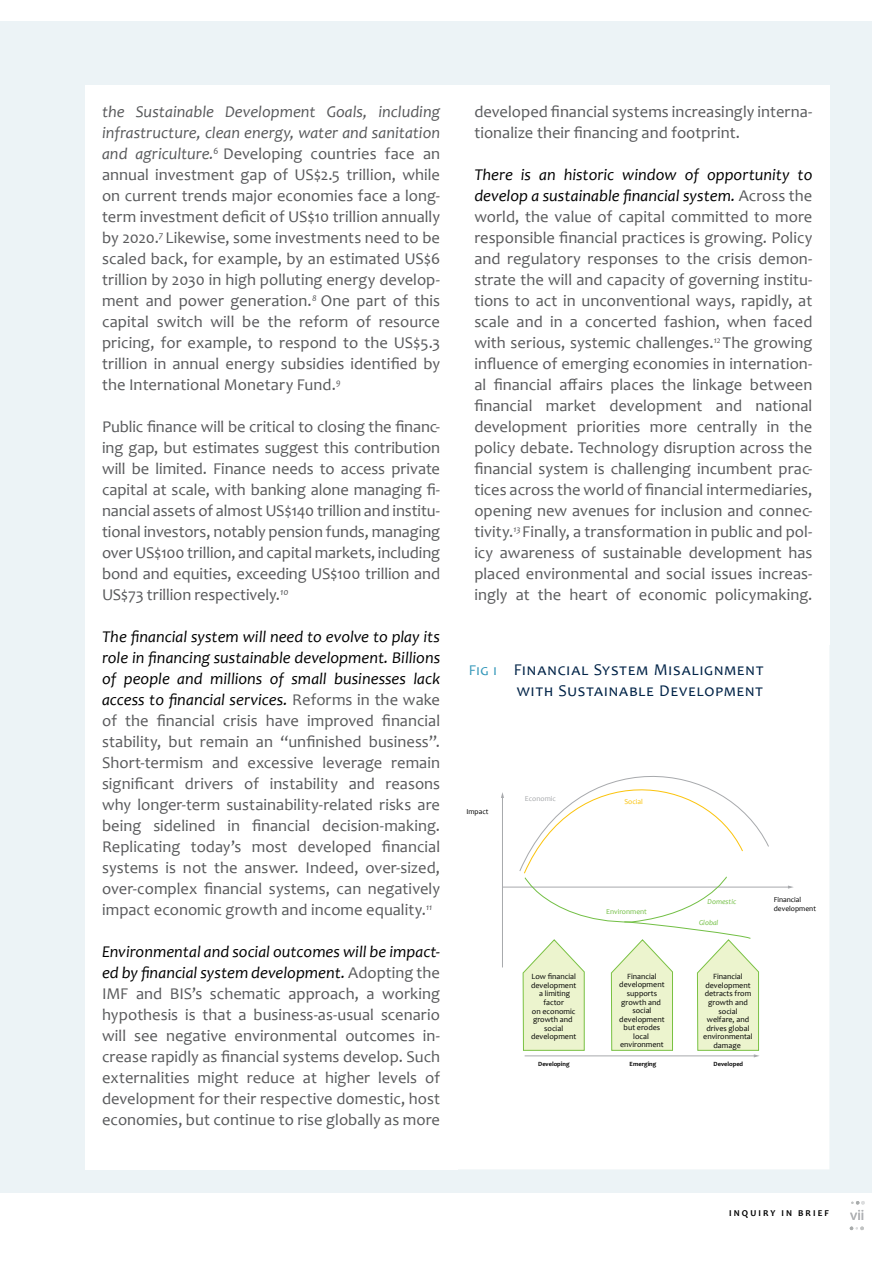
<style>
.page{position:relative;width:893px;height:1263px;background:#fff}
.page>*{position:absolute;margin:0;border:0;box-sizing:border-box;transform-origin:0 0}
.t1{font:16.5px/21px "Candara";letter-spacing:.005em;color:#58595b;text-align:justify}
.t2{font:16.5px/21px "Candara";letter-spacing:.065em;color:#002347;text-align:right}
.t3{font:15px "Myriad Pro";color:#afb1b4}
.t4{font:700 9px "Candara";letter-spacing:.24em;color:#000}
.t5{font:8.1px/8.6px "Candara";color:#000;text-align:center}
.t6{font:7.5px/9px "Candara";color:#000}
.t7{font:italic 7.5px "Candara";color:#72bf44}
.t8{font:7.5px "Candara";color:#72bf44}
.t9{font:7.5px "Candara";color:#a7a9ac}
.t10{font:7.5px "Candara";color:#fbc30b}
.t11{font:700 6.45px "Candara";color:#000}
.s1{font-style:italic}
.s2{font-style:italic;color:#000}
.s3{font-size:15px;color:#3397b9}
</style>
<div class="page">
<div style="left:0;top:21px;width:872px;height:1172px;background:#ecf3f6"></div>
<svg style="left:850px;top:1226px;width:14px;height:4px"></svg>
<svg style="left:851px;top:1201px;width:14px;height:4px"></svg>
<div style="left:85px;top:85px;width:745px;height:1085px;background:#fff"></div>
<div style="left:85px;top:85px;width:372px;height:1084px;background:#fff"></div>
<hr style="left:502px;top:887px;width:287px;height:1px;background:#a7a9ac">
<svg style="left:788px;top:885px;width:6px;height:4px"></svg>
<hr style="left:502px;top:797px;width:1px;height:170px;background:#a7a9ac">
<svg style="left:501px;top:792px;width:3px;height:6px"></svg>
<svg style="left:519px;top:753px;width:250px;height:304px;background:#f7faef"></svg>
<div style="left:457px;top:85px;width:372px;height:559px;background:#fff"></div>
<p class="t1" style="left:102px;top:101px;width:340px"><span class="s1">the Sustainable Development Goals, including infrastructure, clean energy, water and sanitation and agriculture.</span><sup>6</sup> Developing countries face an annual investment gap of US$2.5 trillion, while on current trends major economies face a long&shy;term investment deficit of US$10 trillion annually by 2020.<sup>7</sup> Likewise, some investments need to be scaled back, for example, by an estimated US$6 trillion by 2030 in high polluting energy develop&shy;ment and power generation.<sup>8</sup> One part of this capital switch will be the reform of resource pricing, for example, to respond to the US$5.3 trillion in annual energy subsidies identified by the International Monetary Fund.<sup>9</sup></p>
<p class="t1" style="left:102px;top:416px;width:340px">Public finance will be critical to closing the financ&shy;ing gap, but estimates suggest this contribution will be limited. Finance needs to access private capital at scale, with banking alone managing fi&shy;nancial assets of almost US$140 trillion and institu&shy;tional investors, notably pension funds, managing over US$100 trillion, and capital markets, including bond and equities, exceeding US$100 trillion and US$73 trillion respectively.<sup>10</sup></p>
<p class="t1" style="left:102px;top:626px;width:340px"><span class="s2">The financial system will need to evolve to play its role in financing sustainable development. Billions of people and millions of small businesses lack access to financial services.</span> Reforms in the wake of the financial crisis have improved financial stability, but remain an “unfinished business”.<br>Short-termism and excessive leverage remain significant drivers of instability and reasons why longer-term sustainability-related risks are being sidelined in financial decision-making.<br>Replicating today’s most developed financial systems is not the answer. Indeed, over-sized, over-complex financial systems, can negatively impact economic growth and income equality.<sup>11</sup></p>
<p class="t1" style="left:102px;top:941px;width:340px"><span class="s2">Environmental and social outcomes will be impact&shy;ed by financial system development.</span> Adopting the IMF and BIS’s schematic approach, a working hypothesis is that a business-as-usual scenario will see negative environmental outcomes in&shy;crease rapidly as financial systems develop. Such externalities might reduce at higher levels of development for their respective domestic, host economies, but continue to rise globally as more</p>
<p class="t1" style="left:474px;top:101px;width:340px">developed financial systems increasingly interna&shy;tionalize their financing and footprint.</p>
<p class="t1" style="left:474px;top:164px;width:340px"><span class="s2">There is an historic window of opportunity to develop a sustainable financial system.</span> Across the world, the value of capital committed to more responsible financial practices is growing. Policy and regulatory responses to the crisis demon&shy;strate the will and capacity of governing institu&shy;tions to act in unconventional ways, rapidly, at scale and in a concerted fashion, when faced with serious, systemic challenges.<sup>12</sup> The growing influence of emerging economies in internation&shy;al financial affairs places the linkage between financial market development and national development priorities more centrally in the policy debate. Technology disruption across the financial system is challenging incumbent prac&shy;tices across the world of financial intermediaries, opening new avenues for inclusion and connec&shy;tivity.<sup>13</sup> Finally, a transformation in public and pol&shy;icy awareness of sustainable development has placed environmental and social issues increas&shy;ingly at the heart of economic policymaking.</p>
<p class="t2" style="left:469px;top:659px;width:295px"><span class="s3">Fig i</span> Financial System Misalignment with Sustainable Development</p>
<p class="t6" style="left:466px;top:807px;width:24px">Impact</p>
<p class="t9" style="left:525px;top:794px;width:32px">Economic</p>
<p class="t10" style="left:624px;top:796px;width:20px">Social</p>
<p class="t8" style="left:606px;top:906px;width:42px">Environment</p>
<p class="t7" style="left:708px;top:896px;width:30px">Domestic</p>
<p class="t7" style="left:699px;top:918px;width:21px">Global</p>
<p class="t5" style="left:531px;top:972px;width:47px">Low financial development a limiting factor<br>on economic growth and social development</p>
<p class="t5" style="left:619px;top:972px;width:47px">Financial development supports growth and social development but erodes local environment</p>
<p class="t5" style="left:703px;top:972px;width:51px">Financial development detracts from growth and social<br>welfare, and drives global environmental damage</p>
<p class="t11" style="left:538px;top:1060px;width:33px">Developing</p>
<p class="t11" style="left:630px;top:1060px;width:28px">Emerging</p>
<p class="t11" style="left:714px;top:1060px;width:31px">Developed</p>
<p class="t6" style="left:774px;top:894px;width:44px">Financial development</p>
<p class="t4" style="left:729px;top:1207px;width:101px">INQUIRY IN BRIEF</p>
<p class="t3" style="left:850px;top:1205px;width:16px">vii</p>
</div>
